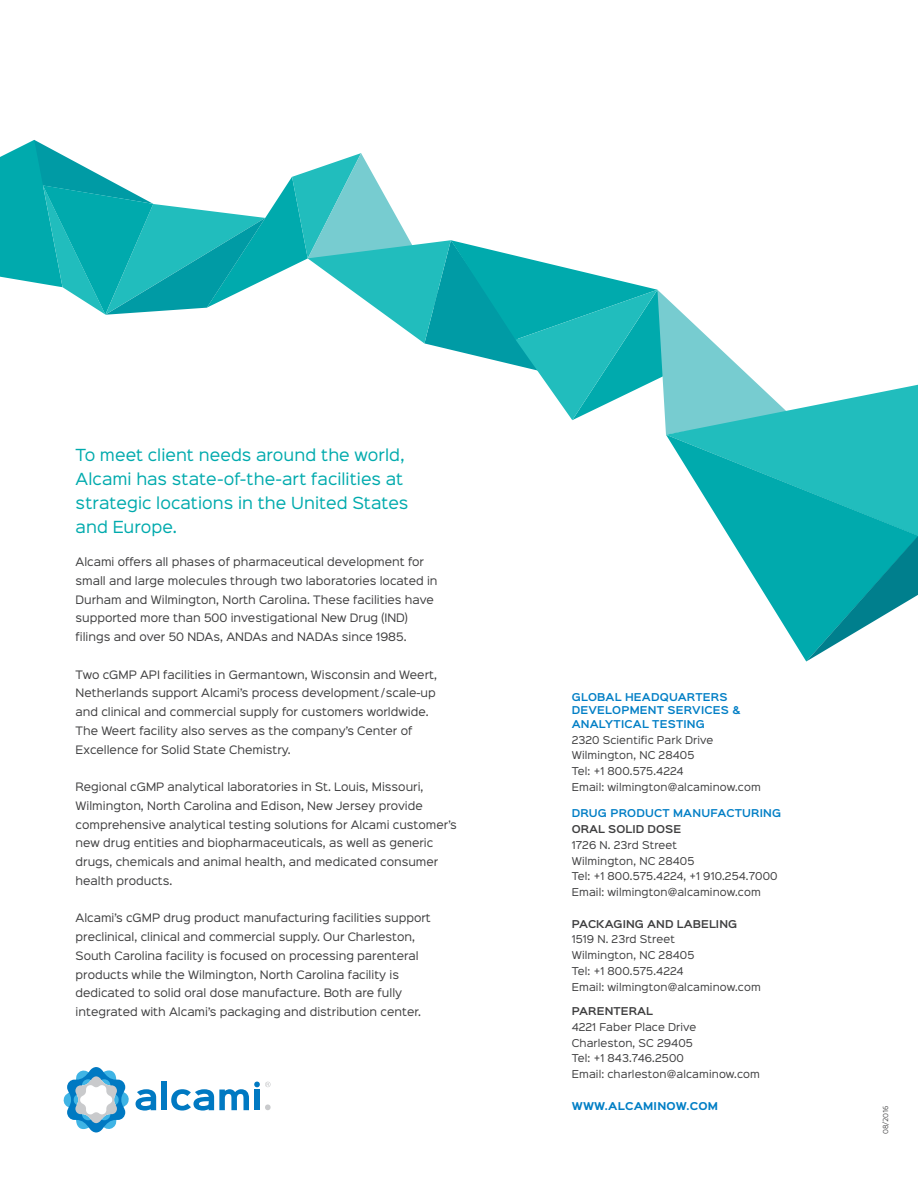
<style>
.page{position:relative;width:918px;height:1188px;background:#fff}
.page>*{position:absolute;margin:0;border:0;box-sizing:border-box;transform-origin:0 0}
.Text{font:15px/24px "Sinkin Sans 400";letter-spacing:.005em;color:#00aaad}
.Bodycopy{font:10.5px/18.8px "Sinkin Sans 400";color:#3e3e3f}
.t1{font:9.75px "Sinkin Sans 400";letter-spacing:.01em;color:#3e3e3f}
.t2{font:600 9.75px "Sinkin Sans 600";letter-spacing:.02em;color:#007ec5}
.t3{font:600 9.75px "Sinkin Sans 600";letter-spacing:.01em;color:#3e3e3f}
.t4{font:700 9.75px "Sinkin Sans 700";letter-spacing:.02em;color:#007ec5}
.t5{font:7.5px "Maven Pro";letter-spacing:-.015em;color:#3e3e3f}
</style>
<div class="page">
<svg style="left:0;top:140px;width:918px;height:522px"></svg>
<svg style="left:136px;top:1089px;width:20px;height:22px"></svg>
<div style="left:161px;top:1082px;width:6px;height:28px;background:#0079c2"></div>
<svg style="left:63px;top:1067px;width:66px;height:65px"></svg>
<svg style="left:171px;top:1082px;width:100px;height:29px"></svg>
<p class="Text" style="left:76px;top:442px;width:334px">To meet client needs around the world, Alcami has state-of-the-art facilities at strategic locations in the United States and Europe.</p>
<p class="Bodycopy" style="left:76px;top:552px;width:363px">Alcami offers all phases of pharmaceutical development for small and large molecules through two laboratories located in Durham and Wilmington, North Carolina. These facilities have supported more than 500 investigational New Drug (IND) filings and over 50 NDAs, ANDAs and NADAs since 1985.</p>
<p class="Bodycopy" style="left:76px;top:664px;width:363px">Two cGMP API facilities in Germantown, Wisconsin and Weert, Netherlands support Alcami’s process development / scale-up and clinical and commercial supply for customers worldwide.<br>The Weert facility also serves as the company’s Center of Excellence for Solid State Chemistry.</p>
<p class="Bodycopy" style="left:76px;top:777px;width:383px">Regional cGMP analytical laboratories in St. Louis, Missouri, Wilmington, North Carolina and Edison, New Jersey provide comprehensive analytical testing solutions for Alcami customer’s new drug entities and biopharmaceuticals, as well as generic drugs, chemicals and animal health, and medicated consumer health products.</p>
<p class="Bodycopy" style="left:76px;top:908px;width:357px">Alcami’s cGMP drug product manufacturing facilities support preclinical, clinical and commercial supply. Our Charleston, South Carolina facility is focused on processing parenteral products while the Wilmington, North Carolina facility is dedicated to solid oral dose manufacture. Both are fully integrated with Alcami’s packaging and distribution center.</p>
<p class="t2" style="left:572px;top:688px;width:157px">GLOBAL HEADQUARTERS</p>
<p class="t2" style="left:572px;top:702px;width:170px">DEVELOPMENT SERVICES &amp;</p>
<p class="t2" style="left:572px;top:715px;width:135px">ANALYTICAL TESTING</p>
<p class="t1" style="left:572px;top:731px;width:143px">2320 Scientific Park Drive</p>
<p class="t1" style="left:572px;top:747px;width:124px">Wilmington, NC 28405</p>
<p class="t1" style="left:572px;top:763px;width:113px">Tel: +1 800.575.4224</p>
<p class="t1" style="left:572px;top:779px;width:191px">Email: wilmington@alcaminow.com</p>
<p class="t2" style="left:572px;top:805px;width:211px">DRUG PRODUCT MANUFACTURING</p>
<p class="t3" style="left:572px;top:821px;width:111px">ORAL SOLID DOSE</p>
<p class="t1" style="left:572px;top:837px;width:107px">1726 N. 23rd Street</p>
<p class="t1" style="left:572px;top:853px;width:124px">Wilmington, NC 28405</p>
<p class="t1" style="left:572px;top:868px;width:207px">Tel: +1 800.575.4224, +1 910.254.7000</p>
<p class="t1" style="left:572px;top:884px;width:191px">Email: wilmington@alcaminow.com</p>
<p class="t3" style="left:572px;top:915px;width:167px">PACKAGING AND LABELING</p>
<p class="t1" style="left:572px;top:931px;width:105px">1519 N. 23rd Street</p>
<p class="t1" style="left:572px;top:947px;width:124px">Wilmington, NC 28405</p>
<p class="t1" style="left:572px;top:963px;width:113px">Tel: +1 800.575.4224</p>
<p class="t1" style="left:572px;top:979px;width:191px">Email: wilmington@alcaminow.com</p>
<p class="t3" style="left:572px;top:1003px;width:83px">PARENTERAL</p>
<p class="t1" style="left:572px;top:1019px;width:126px">4221 Faber Place Drive</p>
<p class="t1" style="left:572px;top:1034px;width:123px">Charleston, SC 29405</p>
<p class="t1" style="left:572px;top:1050px;width:114px">Tel: +1 843.746.2500</p>
<p class="t1" style="left:572px;top:1066px;width:190px">Email: charleston@alcaminow.com</p>
<p class="t4" style="left:572px;top:1101px;width:148px">WWW.ALCAMINOW.COM</p>
<p class="t5" style="left:882px;top:1134px;width:30px;rotate:-90deg">08/2016</p>
</div>
